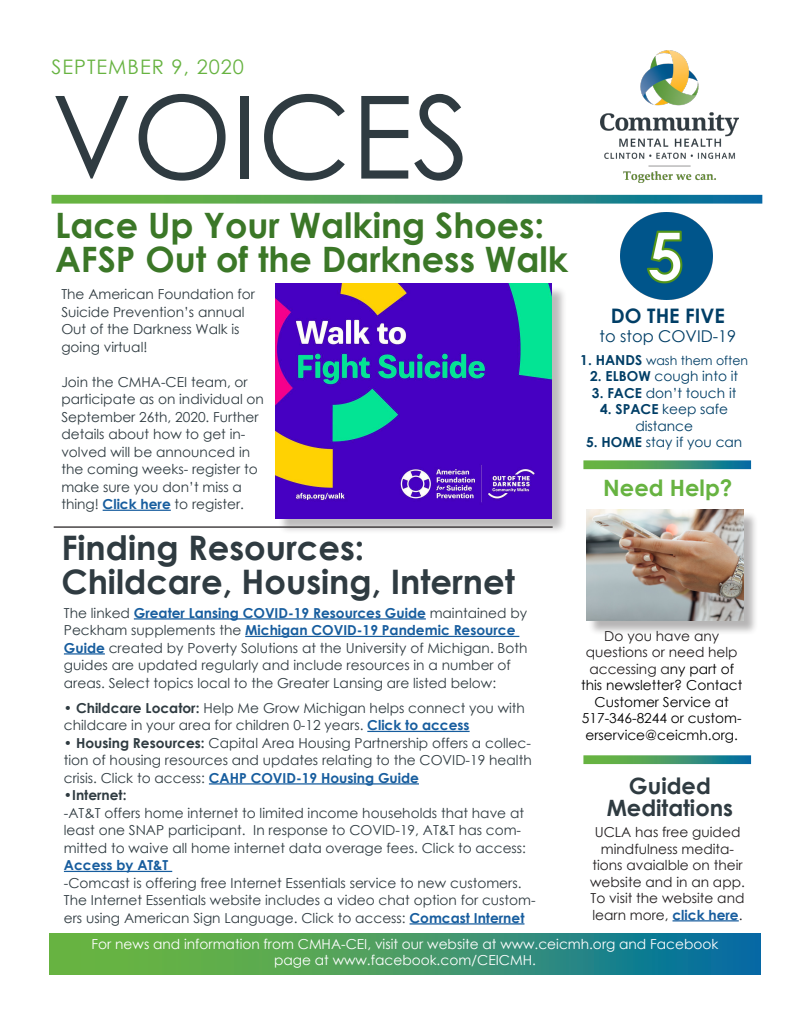
<style>
.page{position:relative;width:810px;height:1035px;background:#fff}
.page>*{position:absolute;margin:0;border:0;box-sizing:border-box;transform-origin:0 0}
.t1{font:115px "Century Gothic";color:#2f3b41}
.t2{font:700 35px "Century Gothic";color:#3b7727}
.t3{font:700 33.75px "Century Gothic";color:#2f3b41}
.t4{font:700 22.5px "Century Gothic";color:#2f3b41}
.t5{font:700 22.5px "Century Gothic";color:#67b341}
.t6{font:20px "Century Gothic";letter-spacing:.05em;color:#67b341}
.t7{font:700 20px "Century Gothic";color:#003e66}
.t8{font:16.25px "Century Gothic";color:#003e66}
.t9{font:13.75px/17.5px "Century Gothic";color:#2f3b41}
.t10{font:13.75px/16.5px "Century Gothic";color:#000;text-align:center}
.t11{font:13.75px/16.5px "Century Gothic";color:#231f20;text-align:center}
.t12{font:13.75px/16.5px "Century Gothic";color:#fff;text-align:center}
.t13{font:13.75px "Century Gothic";color:#003e66}
.t14{font:700 13.75px "Century Gothic";color:#2f3b41}
.t15{font:12.5px "Century Gothic";color:#003e66}
.s1{font-weight:700;color:#175d9e}
.s2{font-weight:700}
.s3{font-weight:700;font-size:13.75px}
.s4{color:#231f20}
</style>
<div class="page">
<img style="left:601px;top:50px;width:138px;height:133px">
<svg style="left:52px;top:195px;width:710px;height:9px;background:#499c71"></svg>
<svg style="left:50px;top:933px;width:710px;height:41px;background:#40976a"></svg>
<hr style="left:673px;top:920px;width:66px;height:1px;background:#175d9e">
<svg style="left:583px;top:755px;width:168px;height:9px;background:#489b6f"></svg>
<img style="left:620px;top:213px;width:93px;height:87px">
<div style="left:588px;top:511px;width:171px;height:125px;background:#231f20;opacity:.33"></div>
<img style="left:586px;top:509px;width:158px;height:111px">
<svg style="left:583px;top:460px;width:168px;height:9px;background:#4a9c71"></svg>
<hr style="left:54px;top:526px;width:499px;height:2px;background:#231f20">
<hr style="left:134px;top:618px;width:292px;height:2px;background:#175d9e">
<hr style="left:245px;top:636px;width:274px;height:1px;background:#175d9e">
<hr style="left:64px;top:653px;width:41px;height:2px;background:#175d9e">
<hr style="left:367px;top:731px;width:103px;height:1px;background:#175d9e">
<hr style="left:209px;top:783px;width:210px;height:2px;background:#175d9e">
<hr style="left:64px;top:871px;width:108px;height:1px;background:#175d9e">
<hr style="left:410px;top:923px;width:114px;height:2px;background:#175d9e">
<hr style="left:103px;top:510px;width:68px;height:1px;background:#175d9e">
<div style="left:277px;top:286px;width:290px;height:248px;background:#231f20;opacity:.3"></div>
<img style="left:275px;top:284px;width:276px;height:234px">
<p class="t6" style="left:52px;top:53px;width:194px">SEPTEMBER 9, 2020</p>
<p class="t1" style="left:52px;top:57px;width:420px">VOICES</p>
<p class="t2" style="left:55px;top:199px;width:491px">Lace Up Your Walking Shoes:</p>
<p class="t2" style="left:55px;top:233px;width:515px">AFSP Out of the Darkness Walk</p>
<p class="t9" style="left:61px;top:285px;width:195px">The American Foundation for<br>Suicide Prevention’s annual</p>
<p class="t9" style="left:61px;top:320px;width:180px">Out of the Darkness Walk is</p>
<p class="t9" style="left:61px;top:338px;width:88px">going virtual!</p>
<p class="t9" style="left:61px;top:373px;width:204px">Join the CMHA-CEI team, or participate as on individual on<br>September 26th, 2020. Further details about how to get in&shy;volved will be announced in the coming weeks- register to make sure you don’t miss a thing! <span class="s1">Click here</span> to register.</p>
<p class="t3" style="left:61px;top:522px;width:305px">Finding Resources:</p>
<p class="t3" style="left:61px;top:556px;width:455px">Childcare, Housing, Internet</p>
<p class="t9" style="left:64px;top:604px;width:465px">The linked <span class="s1">Greater Lansing COVID-19 Resources Guide</span> maintained by Peckham supplements the <span class="s1">Michigan COVID-19 Pandemic Resource Guide</span> created by Poverty Solutions at the University of Michigan. Both guides are updated regularly and include resources in a number of areas. Select topics local to the Greater Lansing are listed below:</p>
<p class="t9" style="left:64px;top:699px;width:463px">• <span class="s2">Childcare Locator:</span> Help Me Grow Michigan helps connect you with childcare in your area for children 0-12 years. <span class="s1">Click to access</span></p>
<p class="t9" style="left:64px;top:734px;width:469px;text-align:justify">• <span class="s2">Housing Resources:</span> Capital Area Housing Partnership offers a collec&shy;tion of housing resources and updates relating to the COVID-19 health crisis. Click to access: <span class="s1">CAHP COVID-19 Housing Guide</span></p>
<p class="t14" style="left:64px;top:785px;width:64px">•Internet:</p>
<p class="t9" style="left:64px;top:804px;width:464px">-AT&amp;T offers home internet to limited income households that have at least one SNAP participant. In response to COVID-19, AT&amp;T has com&shy;mitted to waive all home internet data overage fees. Click to access:<br><span class="s1">Access by AT&amp;T</span></p>
<p class="t9" style="left:64px;top:874px;width:473px">-Comcast is offering free Internet Essentials service to new customers.<br>The Internet Essentials website includes a video chat option for custom&shy;ers using American Sign Language. Click to access: <span class="s1">Comcast Internet</span></p>
<p class="t7" style="left:611px;top:300px;width:116px">DO THE FIVE</p>
<p class="t8" style="left:600px;top:325px;width:138px">to stop COVID-19</p>
<p class="t15" style="left:580px;top:351px;width:169px"><span class="s3">1. HANDS</span> wash them often</p>
<p class="t13" style="left:590px;top:367px;width:150px"><span class="s2">2. ELBOW</span> cough into it</p>
<p class="t13" style="left:592px;top:383px;width:146px"><span class="s2">3. FACE</span> don’t touch it</p>
<p class="t13" style="left:600px;top:400px;width:130px"><span class="s2">4. SPACE</span> keep safe</p>
<p class="t13" style="left:635px;top:416px;width:59px">distance</p>
<p class="t13" style="left:586px;top:433px;width:158px"><span class="s2">5. HOME</span> stay if you can</p>
<p class="t5" style="left:603px;top:471px;width:131px">Need Help?</p>
<p class="t10" style="left:581px;top:627px;width:163px"><span class="s4">Do you have any questions or need help accessing a</span>ny part of this newsletter? Contact<br>Customer Service at<br>517-346-8244 or custom&shy;erservice@ceicmh.org.</p>
<p class="t4" style="left:629px;top:768px;width:83px">Guided</p>
<p class="t4" style="left:607px;top:791px;width:128px">Meditations</p>
<p class="t11" style="left:590px;top:824px;width:156px">UCLA has free guided mindfulness medita&shy;tions avaialble on their website and in an app.<br>To visit the website and learn more, <span class="s1">click here</span>.</p>
<p class="t12" style="left:92px;top:935px;width:628px">For news and information from CMHA-CEI, visit our website at www.ceicmh.org and Facebook page at www.facebook.com/CEICMH.</p>
</div>
